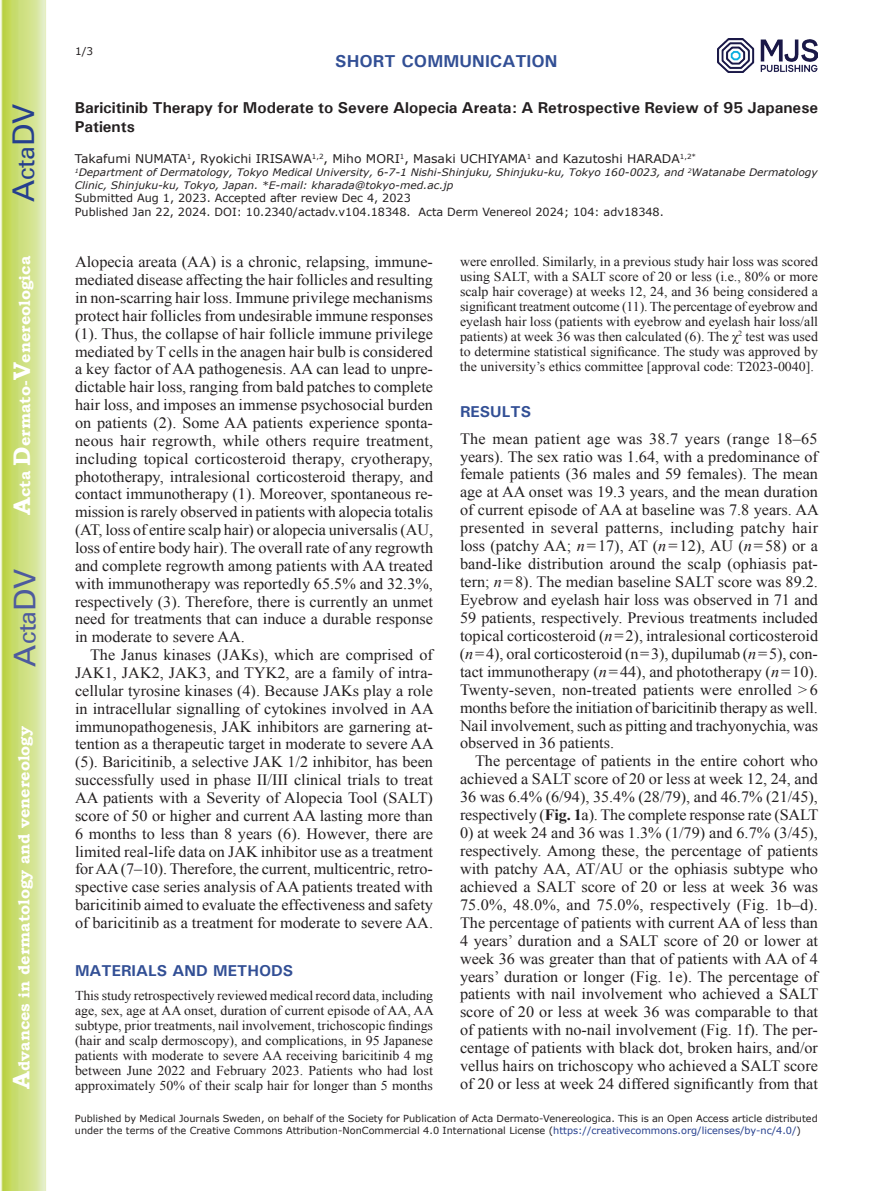
<style>
.page{position:relative;width:893px;height:1191px;background:#fff}
.page>*{position:absolute;margin:0;border:0;box-sizing:border-box;transform-origin:0 0}
.t1{font:30px "Univers";color:#4d5a9e}
.t2{font:30px "Univers";color:#253f8e}
.t3{font:700 17.25px "Univers";color:#324f95}
.t4{font:15.75px/17.9px "Times New Roman";color:#231f20;text-align:justify}
.t5{font:700 15.75px/18.9px "Univers";color:#231f20}
.t6{font:700 15.75px "Bookman Old Style";color:#fff}
.t7{font:700 15.75px "Univers";color:#324f95}
.t8{font:13.5px/15px "Times New Roman";color:#231f20;text-align:justify}
.t9{font:12px "Verdana";color:#231f20}
.t10{font:11.25px/13.5px "Verdana";color:#231f20}
.t11{font:10.5px "Verdana";color:#231f20}
.t12{font:italic 10.35px/12.8px "Verdana";color:#231f20}
.t13{font:9.75px/12px "Verdana";color:#231f20}
.s1{font-size:24px}
.s2{font-style:italic}
.s3{font-weight:700}
.s4{color:#253f8e}
</style>
<div class="page">
<svg style="left:1px;top:0;width:45px;height:1191px;background:#cfe084"></svg>
<img style="left:717px;top:39px;width:101px;height:33px">
<h1 class="t2" style="left:6px;top:202px;width:100px;rotate:-90deg">A<span class="s1">cta</span>DV</h1>
<p class="t6" style="left:15px;top:515px;width:260px;rotate:-90deg"><span class="s1">A</span>cta <span class="s1">D</span>ermato-<span class="s1">V</span>enereologica</p>
<h1 class="t1" style="left:7px;top:666px;width:100px;rotate:-90deg">A<span class="s1">cta</span>DV</h1>
<p class="t6" style="left:15px;top:1088px;width:364px;rotate:-90deg"><span class="s1">A</span>dvances in dermatology and venereology</p>
<p class="t11" style="left:75px;top:44px;width:20px">1/3</p>
<p class="t3" style="left:335px;top:50px;width:224px">SHORT COMMUNICATION</p>
<p class="t5" style="left:75px;top:98px;width:745px">Baricitinib Therapy for Moderate to Severe Alopecia Areata: A Retrospective Review of 95 Japanese<br>Patients</p>
<p class="t9" style="left:75px;top:151px;width:623px">Takafumi NUMATA<sup>1</sup>, Ryokichi IRISAWA<sup>1,2</sup>, Miho MORI<sup>1</sup>, Masaki UCHIYAMA<sup>1</sup> and Kazutoshi HARADA<sup>1,2*</sup></p>
<p class="t12" style="left:75px;top:166px;width:744px"><sup>1</sup>Department of Dermatology, Tokyo Medical University, 6-7-1 Nishi-Shinjuku, Shinjuku-ku, Tokyo 160-0023, and <sup>2</sup>Watanabe Dermatology<br>Clinic, Shinjuku-ku, Tokyo, Japan. *E-mail: kharada@tokyo-med.ac.jp</p>
<p class="t10" style="left:75px;top:192px;width:591px">Submitted Aug 1, 2023. Accepted after review Dec 4, 2023<br>Published Jan 22, 2024. DOI: 10.2340/actadv.v104.18348. Acta Derm Venereol 2024; 104: adv18348.</p>
<p class="t4" style="left:75px;top:253px;width:360px">Alopecia areata (AA) is a chronic, relapsing, immune&shy;mediated disease affecting the hair follicles and resulting in non-scarring hair loss. Immune privilege mechanisms protect hair follicles from undesirable immune responses (1). Thus, the collapse of hair follicle immune privilege mediated by T cells in the anagen hair bulb is considered a key factor of AA pathogenesis. AA can lead to unpre&shy;dictable hair loss, ranging from bald patches to complete hair loss, and imposes an immense psychosocial burden on patients (2). Some AA patients experience sponta&shy;neous hair regrowth, while others require treatment, including topical corticosteroid therapy, cryotherapy, phototherapy, intralesional corticosteroid therapy, and contact immunotherapy (1). Moreover, spontaneous re&shy;mission is rarely observed in patients with alopecia totalis (AT, loss of entire scalp hair) or alopecia universalis (AU, loss of entire body hair). The overall rate of any regrowth and complete regrowth among patients with AA treated with immunotherapy was reportedly 65.5% and 32.3%, respectively (3). Therefore, there is currently an unmet need for treatments that can induce a durable response in moderate to severe AA.</p>
<p class="t4" style="left:75px;top:645px;width:360px;text-indent:15px">The Janus kinases (JAKs), which are comprised of JAK1, JAK2, JAK3, and TYK2, are a family of intra&shy;cellular tyrosine kinases (4). Because JAKs play a role in intracellular signalling of cytokines involved in AA immunopathogenesis, JAK inhibitors are garnering at&shy;tention as a therapeutic target in moderate to severe AA (5). Baricitinib, a selective JAK 1/2 inhibitor, has been successfully used in phase II/III clinical trials to treat AA patients with a Severity of Alopecia Tool (SALT) score of 50 or higher and current AA lasting more than 6 months to less than 8 years (6). However, there are limited real-life data on JAK inhibitor use as a treatment for AA (7–10). Therefore, the current, multicentric, retro&shy;spective case series analysis of AA patients treated with baricitinib aimed to evaluate the effectiveness and safety of baricitinib as a treatment for moderate to severe AA.</p>
<p class="t7" style="left:75px;top:960px;width:220px">MATERIALS AND METHODS</p>
<p class="t8" style="left:75px;top:987px;width:360px">This study retrospectively reviewed medical record data, including age, sex, age at AA onset, duration of current episode of AA, AA subtype, prior treatments, nail involvement, trichoscopic findings (hair and scalp dermoscopy), and complications, in 95 Japanese patients with moderate to severe AA receiving baricitinib 4 mg between June 2022 and February 2023. Patients who had lost approximately 50% of their scalp hair for longer than 5 months</p>
<p class="t8" style="left:460px;top:253px;width:360px">were enrolled. Similarly, in a previous study hair loss was scored using SALT, with a SALT score of 20 or less (i.e., 80% or more scalp hair coverage) at weeks 12, 24, and 36 being considered a significant treatment outcome (11). The percentage of eyebrow and eyelash hair loss (patients with eyebrow and eyelash hair loss/all patients) at week 36 was then calculated (6). The χ<sup>2</sup> test was used to determine statistical significance. The study was approved by the university’s ethics committee [approval code: T2023-0040].</p>
<p class="t7" style="left:460px;top:401px;width:73px">RESULTS</p>
<p class="t4" style="left:460px;top:429px;width:360px">The mean patient age was 38.7 years (range 18–65 years). The sex ratio was 1.64, with a predominance of female patients (36 males and 59 females). The mean age at AA onset was 19.3 years, and the mean duration of current episode of AA at baseline was 7.8 years. AA presented in several patterns, including patchy hair loss (patchy AA; <span class="s2">n</span>=17), AT (<span class="s2">n</span>=12), AU (<span class="s2">n</span>=58) or a band-like distribution around the scalp (ophiasis pat&shy;tern; <span class="s2">n</span>=8). The median baseline SALT score was 89.2.<br>Eyebrow and eyelash hair loss was observed in 71 and 59 patients, respectively. Previous treatments included topical corticosteroid (<span class="s2">n</span>=2), intralesional corticosteroid (<span class="s2">n</span>=4), oral corticosteroid (n=3), dupilumab (<span class="s2">n</span>=5), con&shy;tact immunotherapy (<span class="s2">n</span>=44), and phototherapy (<span class="s2">n</span>=10).<br>Twenty-seven, non-treated patients were enrolled &gt; 6 months before the initiation of baricitinib therapy as well.<br>Nail involvement, such as pitting and trachyonychia, was observed in 36 patients.</p>
<p class="t4" style="left:460px;top:752px;width:360px;text-indent:15px">The percentage of patients in the entire cohort who achieved a SALT score of 20 or less at week 12, 24, and 36 was 6.4% (6/94), 35.4% (28/79), and 46.7% (21/45), respectively (<span class="s3">Fig. 1</span>a). The complete response rate (SALT</p>
<p class="t4" style="left:460px;top:823px;width:360px">0) at week 24 and 36 was 1.3% (1/79) and 6.7% (3/45), respectively. Among these, the percentage of patients with patchy AA, AT/AU or the ophiasis subtype who achieved a SALT score of 20 or less at week 36 was 75.0%, 48.0%, and 75.0%, respectively (Fig. 1b–d).<br>The percentage of patients with current AA of less than 4 years’ duration and a SALT score of 20 or lower at week 36 was greater than that of patients with AA of 4 years’ duration or longer (Fig. 1e). The percentage of patients with nail involvement who achieved a SALT score of 20 or less at week 36 was comparable to that of patients with no-nail involvement (Fig. 1f). The per&shy;centage of patients with black dot, broken hairs, and/or vellus hairs on trichoscopy who achieved a SALT score of 20 or less at week 24 differed significantly from that</p>
<p class="t13" style="left:75px;top:1112px;width:744px">Published by Medical Journals Sweden, on behalf of the Society for Publication of Acta Dermato-Venereologica. This is an Open Access article distributed under the terms of the Creative Commons Attribution-NonCommercial 4.0 International License (<span class="s4">https://creativecommons.org/licenses/by-nc/4.0/</span>)</p>
</div>
